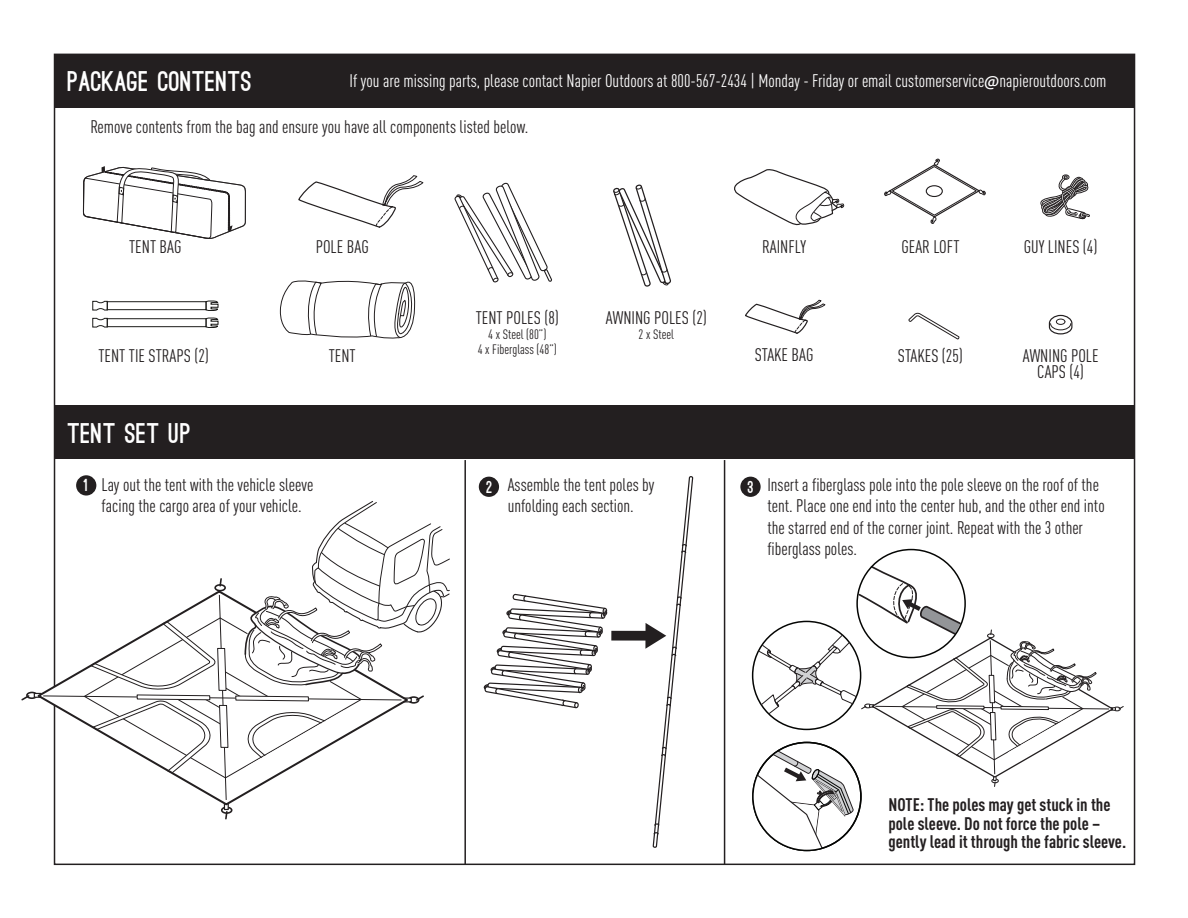
<style>
.page{position:relative;width:1188px;height:918px;background:#fff}
.page>*{position:absolute;margin:0;border:0;box-sizing:border-box;transform-origin:0 0}
.t1{font:900 27px "Ostrich Sans";letter-spacing:.02em;color:#fff}
.t2{font:condensed 18px/21.6px "DIN Pro";color:#231f20}
.t3{font:condensed 18px "DIN Pro";color:#fff}
.t4{font:700 condensed 18px/18.6px "DIN Pro";color:#231f20}
.t5{font:900 16.5px "Ostrich Sans";color:#fff}
.t6{font:condensed 13.5px/15px "DIN Pro";color:#231f20;text-align:center}
.s1{font-family:"Aller";font-stretch:normal;font-size:15px}
</style>
<div class="page">
<hr style="left:724px;top:460px;width:1px;height:405px;background:#231f20">
<hr style="left:464px;top:460px;width:2px;height:405px;background:#231f20">
<div style="left:54px;top:54px;width:1081px;height:54px;background:#231f20"></div>
<div style="left:740px;top:477px;width:21px;height:20px;background:#231f20;border-radius:50%"></div>
<div style="left:76px;top:475px;width:20px;height:21px;background:#231f20;border-radius:50%"></div>
<div style="left:54px;top:405px;width:1080px;height:54px;background:#231f20"></div>
<div style="left:479px;top:477px;width:20px;height:20px;background:#231f20;border-radius:50%"></div>
<svg style="left:483px;top:476px;width:210px;height:372px"></svg>
<svg style="left:83px;top:166px;width:163px;height:73px"></svg>
<svg style="left:734px;top:169px;width:111px;height:57px"></svg>
<svg style="left:205px;top:317px;width:14px;height:11px"></svg>
<div style="left:107px;top:318px;width:99px;height:9px;border:1px solid #1b1b19"></div>
<svg style="left:92px;top:318px;width:16px;height:10px"></svg>
<svg style="left:205px;top:300px;width:14px;height:11px"></svg>
<div style="left:107px;top:301px;width:99px;height:9px;border:1px solid #1b1b19"></div>
<svg style="left:92px;top:301px;width:16px;height:10px"></svg>
<svg style="left:280px;top:280px;width:136px;height:59px"></svg>
<svg style="left:745px;top:300px;width:81px;height:34px"></svg>
<svg style="left:884px;top:158px;width:102px;height:66px"></svg>
<div style="left:926px;top:185px;width:17px;height:12px;border:1px solid #231f20;border-radius:50%"></div>
<svg style="left:613px;top:184px;width:58px;height:103px"></svg>
<svg style="left:1040px;top:174px;width:50px;height:46px"></svg>
<svg style="left:908px;top:312px;width:52px;height:28px"></svg>
<svg style="left:298px;top:175px;width:126px;height:53px"></svg>
<svg style="left:1048px;top:314px;width:25px;height:21px"></svg>
<div style="left:26px;top:692px;width:12px;height:7px;border:2px solid #231f20;border-radius:50%"></div>
<svg style="left:34px;top:693px;width:8px;height:5px"></svg>
<svg style="left:21px;top:694px;width:10px;height:7px"></svg>
<svg style="left:39px;top:500px;width:411px;height:321px"></svg>
<svg style="left:455px;top:182px;width:97px;height:101px"></svg>
<svg style="left:753px;top:564px;width:371px;height:286px"></svg>
<h1 class="t1" style="left:68px;top:71px;width:186px">PACKAGE CONTENTS</h1>
<p class="t3" style="left:349px;top:68px;width:758px">If you are missing parts, please contact Napier Outdoors at 800-567-2434 | Monday - Friday or email customerservice<span class="s1">@</span>napieroutdoors.com</p>
<p class="t2" style="left:90px;top:114px;width:440px">Remove contents from the bag and ensure you have all components listed below.</p>
<p class="t2" style="left:129px;top:235px;width:54px">TENT BAG</p>
<p class="t2" style="left:316px;top:235px;width:55px">POLE BAG</p>
<p class="t2" style="left:98px;top:343px;width:112px">TENT TIE STRAPS (2)</p>
<p class="t2" style="left:329px;top:343px;width:28px">TENT</p>
<h1 class="t1" style="left:68px;top:423px;width:124px">TENT SET UP</h1>
<p class="t2" style="left:476px;top:306px;width:85px">TENT POLES (8)</p>
<p class="t6" style="left:478px;top:326px;width:81px">4 x Steel (80”)<br>4 x Fiberglass (48”)</p>
<p class="t2" style="left:606px;top:306px;width:102px">AWNING POLES (2)</p>
<p class="t6" style="left:639px;top:326px;width:37px">2 x Steel</p>
<p class="t2" style="left:762px;top:234px;width:45px">RAINFLY</p>
<p class="t2" style="left:901px;top:235px;width:60px">GEAR LOFT</p>
<p class="t2" style="left:1024px;top:235px;width:75px">GUY LINES (4)</p>
<p class="t2" style="left:755px;top:343px;width:60px">STAKE BAG</p>
<p class="t2" style="left:898px;top:343px;width:66px">STAKES (25)</p>
<p class="t2" style="left:1023px;top:346px;width:77px;line-height:16.8px;text-align:center">AWNING POLE<br>CAPS (4)</p>
<p class="t2" style="left:102px;top:472px;width:213px">Lay out the tent with the vehicle sleeve facing the cargo area of your vehicle.</p>
<p class="t2" style="left:508px;top:472px;width:148px">Assemble the tent poles by unfolding each section.</p>
<p class="t2" style="left:767px;top:472px;width:339px">Insert a fiberglass pole into the pole sleeve on the roof of the tent. Place one end into the center hub, and the other end into the starred end of the corner joint. Repeat with the 3 other fiberglass poles.</p>
<p class="t5" style="left:84px;top:479px;width:6px">1</p>
<p class="t5" style="left:748px;top:481px;width:7px">3</p>
<p class="t5" style="left:486px;top:481px;width:7px">2</p>
<p class="t4" style="left:888px;top:794px;width:239px">NOTE: The poles may get stuck in the pole sleeve. Do not force the pole – gently lead it through the fabric sleeve.</p>
</div>
